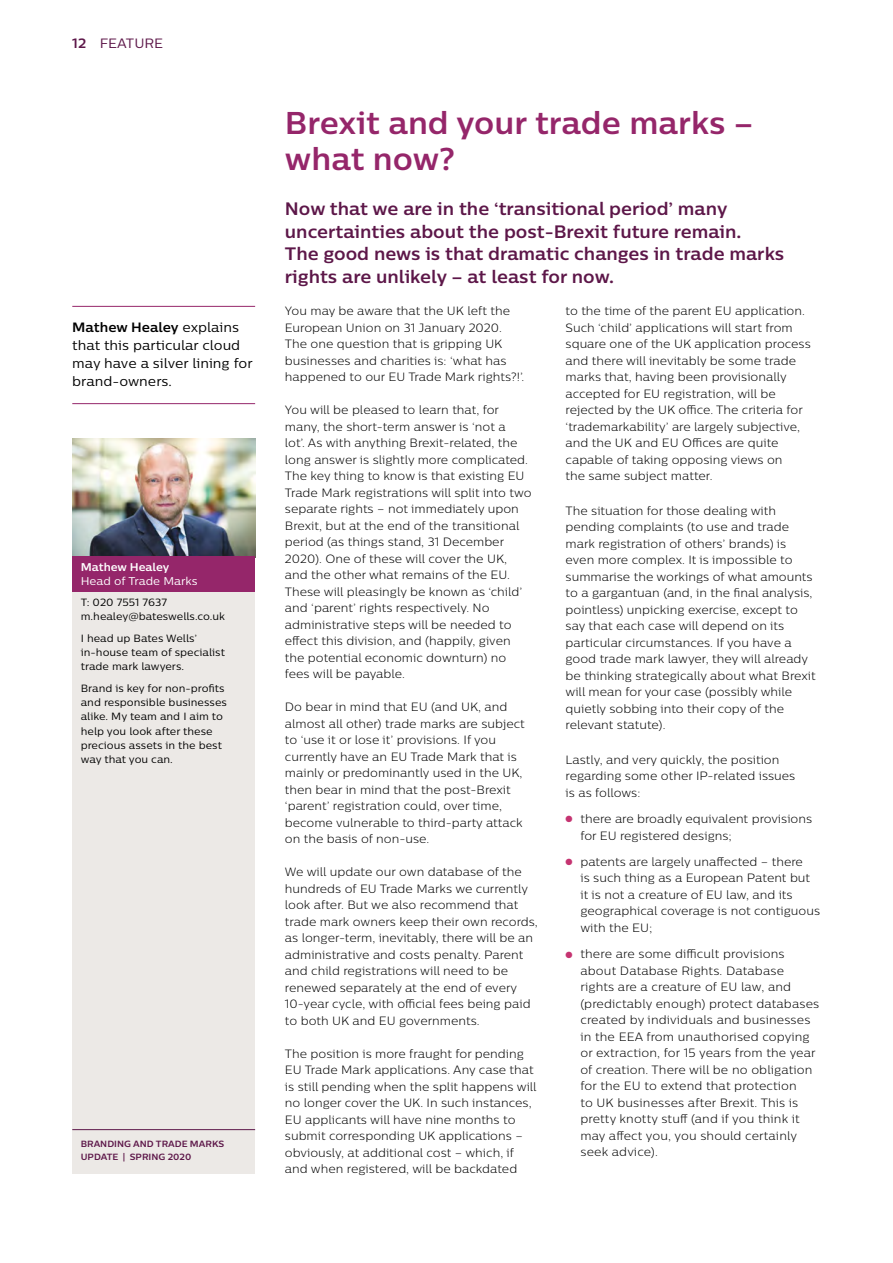
<style>
.page{position:relative;width:893px;height:1263px;background:#fff}
.page>*{position:absolute;margin:0;border:0;box-sizing:border-box;transform-origin:0 0}
.t1{font:700 31.5px/36px "Centrale Sans";color:#95266a}
.t2{font:700 18px/22.5px "Centrale Sans";color:#5d1749}
.t3{font:13.5px/18px "Centrale Sans";color:#000}
.t4{font:13.5px "Centrale Sans";color:#5d1749}
.t5{font:300 12px/16.5px "Centrale Sans";color:#000}
.t6{font:11.25px "Centrale Sans";color:#fff}
.t7{font:700 11.25px "Centrale Sans";color:#fff}
.t8{font:10.5px/14.2px "Centrale Sans";color:#000}
.t9{font:700 9px/12.8px "Centrale Sans";color:#5d1749}
.s1{font-weight:700}
.s2{color:#c53471}
</style>
<div class="page">
<div style="left:72px;top:442px;width:183px;height:731px;background:#ece9e6"></div>
<hr style="left:72px;top:1129px;width:183px;height:1px;background:#5d1749">
<img style="left:72px;top:438px;width:183px;height:118px">
<div style="left:72px;top:556px;width:183px;height:36px;background:#95266a"></div>
<hr style="left:72px;top:306px;width:183px;height:1px;background:#95266a">
<hr style="left:72px;top:403px;width:183px;height:1px;background:#95266a">
<p class="t4" style="left:72px;top:35px;width:92px"><span class="s1">12</span> FEATURE</p>
<p class="t3" style="left:72px;top:318px;width:182px"><span class="s1">Mathew Healey</span> explains that this particular cloud may have a silver lining for brand-owners.</p>
<p class="t7" style="left:81px;top:560px;width:90px">Mathew Healey</p>
<p class="t6" style="left:81px;top:574px;width:118px">Head of Trade Marks</p>
<p class="t8" style="left:81px;top:595px;width:146px">T: 020 7551 7637 m.healey@bateswells.co.uk</p>
<p class="t8" style="left:81px;top:631px;width:146px">I head up Bates Wells’ in-house team of specialist trade mark lawyers.</p>
<p class="t8" style="left:81px;top:681px;width:148px">Brand is key for non-profits and responsible businesses alike. My team and I aim to help you look after these precious assets in the best way that you can.</p>
<p class="t9" style="left:81px;top:1137px;width:145px">BRANDING AND TRADE MARKS<br>UPDATE | SPRING 2020</p>
<h1 class="t1" style="left:285px;top:104px;width:470px">Brexit and your trade marks – what now?</h1>
<h2 class="t2" style="left:285px;top:197px;width:501px">Now that we are in the ‘transitional period’ many uncertainties about the post-Brexit future remain.<br>The good news is that dramatic changes in trade marks rights are unlikely – at least for now.</h2>
<p class="t5" style="left:285px;top:302px;width:241px">You may be aware that the UK left the European Union on 31 January 2020.<br>The one question that is gripping UK businesses and charities is: ‘what has happened to our EU Trade Mark rights?!’.</p>
<p class="t5" style="left:285px;top:401px;width:248px">You will be pleased to learn that, for many, the short-term answer is ‘not a<br>lot’. As with anything Brexit-related, the long answer is slightly more complicated.<br>The key thing to know is that existing EU Trade Mark registrations will split into two separate rights – not immediately upon Brexit, but at the end of the transitional period (as things stand, 31 December 2020). One of these will cover the UK, and the other what remains of the EU.<br>These will pleasingly be known as ‘child’ and ‘parent’ rights respectively. No administrative steps will be needed to effect this division, and (happily, given the potential economic downturn) no fees will be payable.</p>
<p class="t5" style="left:285px;top:698px;width:241px">Do bear in mind that EU (and UK, and almost all other) trade marks are subject to ‘use it or lose it’ provisions. If you currently have an EU Trade Mark that is mainly or predominantly used in the UK, then bear in mind that the post-Brexit ‘parent’ registration could, over time, become vulnerable to third-party attack on the basis of non-use.</p>
<p class="t5" style="left:285px;top:863px;width:254px">We will update our own database of the hundreds of EU Trade Marks we currently look after. But we also recommend that trade mark owners keep their own records, as longer-term, inevitably, there will be an administrative and costs penalty. Parent and child registrations will need to be renewed separately at the end of every 10-year cycle, with official fees being paid to both UK and EU governments.</p>
<p class="t5" style="left:285px;top:1045px;width:253px">The position is more fraught for pending EU Trade Mark applications. Any case that is still pending when the split happens will no longer cover the UK. In such instances, EU applicants will have nine months to submit corresponding UK applications – obviously, at additional cost – which, if and when registered, will be backdated</p>
<p class="t5" style="left:566px;top:302px;width:247px">to the time of the parent EU application.<br>Such ‘child’ applications will start from square one of the UK application process and there will inevitably be some trade marks that, having been provisionally accepted for EU registration, will be rejected by the UK office. The criteria for ‘trademarkability’ are largely subjective, and the UK and EU Offices are quite capable of taking opposing views on<br>the same subject matter.</p>
<p class="t5" style="left:566px;top:502px;width:252px">The situation for those dealing with pending complaints (to use and trade mark registration of others’ brands) is even more complex. It is impossible to summarise the workings of what amounts to a gargantuan (and, in the final analysis, pointless) unpicking exercise, except to say that each case will depend on its particular circumstances. If you have a good trade mark lawyer, they will already be thinking strategically about what Brexit will mean for your case (possibly while quietly sobbing into their copy of the relevant statute).</p>
<p class="t5" style="left:566px;top:751px;width:231px">Lastly, and very quickly, the position regarding some other IP-related issues is as follows:</p>
<p class="t5" style="left:580px;top:810px;width:233px;text-indent:-15px"><span class="s2">●</span> there are broadly equivalent provisions for EU registered designs;</p>
<p class="t5" style="left:580px;top:853px;width:241px;text-indent:-15px"><span class="s2">●</span> patents are largely unaffected – there<br>is such thing as a European Patent but it is not a creature of EU law, and its geographical coverage is not contiguous with the EU;</p>
<p class="t5" style="left:580px;top:945px;width:240px;text-indent:-15px"><span class="s2">●</span> there are some difficult provisions about Database Rights. Database rights are a creature of EU law, and (predictably enough) protect databases created by individuals and businesses in the EEA from unauthorised copying or extraction, for 15 years from the year of creation. There will be no obligation for the EU to extend that protection<br>to UK businesses after Brexit. This is pretty knotty stuff (and if you think it may affect you, you should certainly seek advice).</p>
</div>
